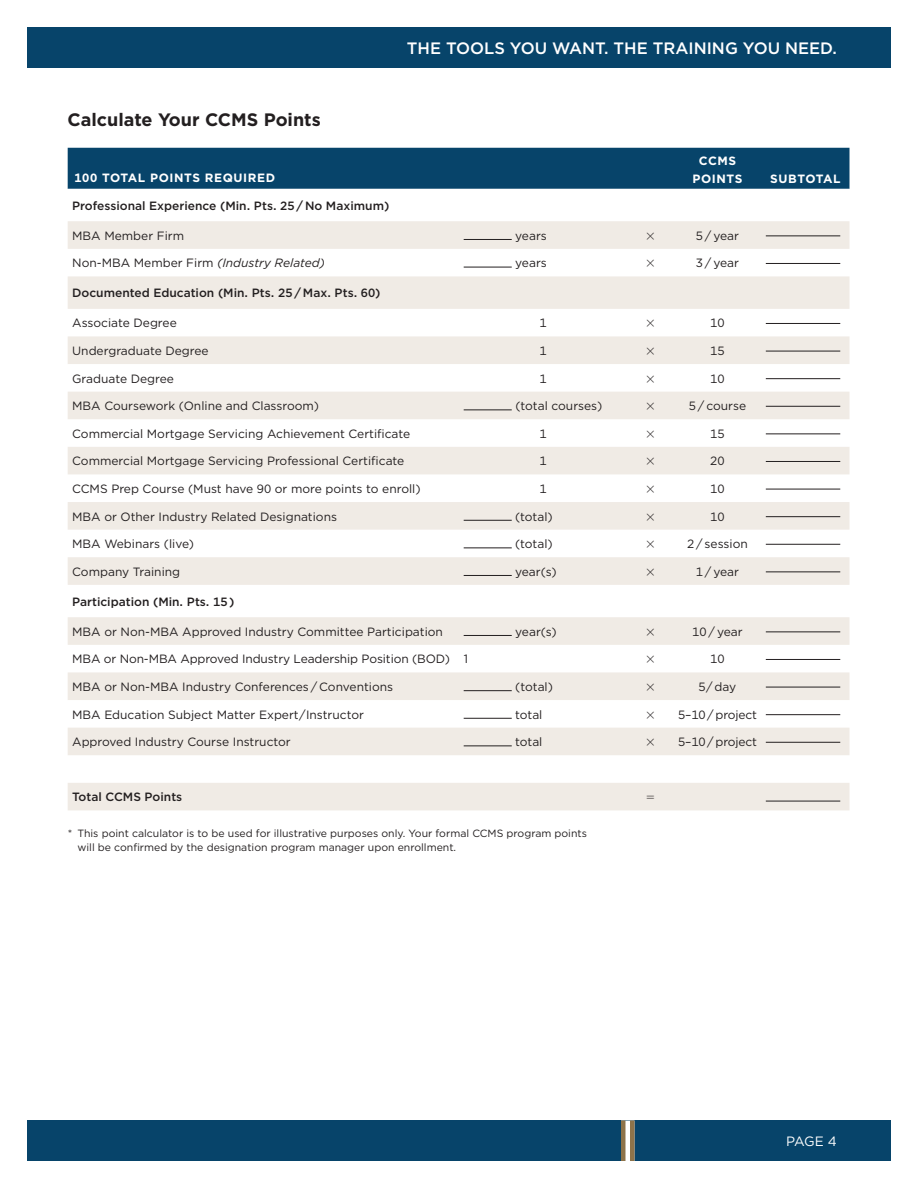
<style>
.page{position:relative;width:918px;height:1188px;background:#fff}
.page>*{position:absolute;margin:0;border:0;box-sizing:border-box;transform-origin:0 0}
.t1{font:700 18px "Gotham";color:#231f20}
.t2{font:500 16.5px "Gotham";color:#fff}
.t3{font:13.5px "Gotham";color:#fff}
.t4{font:12px "Gotham";color:#231f20}
.t5{font:500 12px "Gotham";color:#231f20}
.t6{font:700 12px/18px "Gotham";letter-spacing:.05em;color:#fff;text-align:center}
.t7{font:12px "Universal Std Greekw Math Pi";color:#231f20}
.t8{font:10.5px/13.5px "Gotham";color:#231f20}
.s1{font-style:italic}
</style>
<div class="page">
<div style="left:27px;top:1120px;width:864px;height:41px;background:#07446a"></div>
<svg style="left:625px;top:1120px;width:5px;height:41px"></svg>
<hr style="left:621px;top:1120px;width:4px;height:41px;background:#8d734a">
<hr style="left:630px;top:1120px;width:4px;height:41px;background:#8d734a">
<div style="left:27px;top:27px;width:864px;height:41px;background:#07446a"></div>
<div style="left:68px;top:148px;width:782px;height:41px;background:#07446a"></div>
<svg style="left:68px;top:221px;width:782px;height:589px;fill:#f0ebe5"></svg>
<hr style="left:464px;top:239px;width:48px;height:1px;background:#231f20">
<hr style="left:766px;top:235px;width:74px;height:1px;background:#231f20">
<hr style="left:464px;top:267px;width:48px;height:1px;background:#231f20">
<hr style="left:766px;top:263px;width:74px;height:1px;background:#231f20">
<hr style="left:766px;top:323px;width:74px;height:1px;background:#231f20">
<hr style="left:766px;top:351px;width:74px;height:1px;background:#231f20">
<hr style="left:766px;top:378px;width:74px;height:1px;background:#231f20">
<hr style="left:464px;top:409px;width:48px;height:1px;background:#231f20">
<hr style="left:766px;top:406px;width:74px;height:1px;background:#231f20">
<hr style="left:766px;top:433px;width:74px;height:1px;background:#231f20">
<hr style="left:766px;top:461px;width:74px;height:1px;background:#231f20">
<hr style="left:766px;top:489px;width:74px;height:1px;background:#231f20">
<hr style="left:464px;top:520px;width:48px;height:1px;background:#231f20">
<hr style="left:766px;top:516px;width:74px;height:1px;background:#231f20">
<hr style="left:464px;top:547px;width:48px;height:1px;background:#231f20">
<hr style="left:766px;top:544px;width:74px;height:1px;background:#231f20">
<hr style="left:464px;top:575px;width:48px;height:1px;background:#231f20">
<hr style="left:766px;top:571px;width:74px;height:1px;background:#231f20">
<hr style="left:464px;top:635px;width:48px;height:1px;background:#231f20">
<hr style="left:766px;top:631px;width:74px;height:1px;background:#231f20">
<hr style="left:766px;top:659px;width:74px;height:1px;background:#231f20">
<hr style="left:464px;top:690px;width:48px;height:1px;background:#231f20">
<hr style="left:766px;top:687px;width:74px;height:1px;background:#231f20">
<hr style="left:464px;top:718px;width:48px;height:1px;background:#231f20">
<hr style="left:766px;top:714px;width:74px;height:1px;background:#231f20">
<hr style="left:464px;top:745px;width:48px;height:1px;background:#231f20">
<hr style="left:766px;top:742px;width:74px;height:1px;background:#231f20">
<hr style="left:766px;top:801px;width:74px;height:1px;background:#231f20">
<h1 class="t1" style="left:68px;top:108px;width:255px">Calculate Your CCMS Points</h1>
<p class="t6" style="left:74px;top:169px;width:202px">100 TOTAL POINTS REQUIRED</p>
<h2 class="t2" style="left:407px;top:37px;width:432px">THE TOOLS YOU WANT. THE TRAINING YOU NEED.</h2>
<p class="t6" style="left:692px;top:152px;width:52px">CCMS<br>POINTS</p>
<p class="t6" style="left:770px;top:170px;width:72px">SUBTOTAL</p>
<p class="t5" style="left:72px;top:198px;width:319px">Professional Experience (Min. Pts. 25 / No Maximum)</p>
<p class="t4" style="left:72px;top:228px;width:113px">MBA Member Firm</p>
<p class="t4" style="left:515px;top:228px;width:33px">years</p>
<p class="t7" style="left:645px;top:230px;width:11px">×</p>
<p class="t4" style="left:696px;top:228px;width:45px">5 / year</p>
<p class="t4" style="left:72px;top:256px;width:254px">Non-MBA Member Firm <span class="s1">(Industry Related)</span></p>
<p class="t4" style="left:515px;top:256px;width:33px">years</p>
<p class="t7" style="left:645px;top:258px;width:11px">×</p>
<p class="t4" style="left:696px;top:256px;width:45px">3 / year</p>
<p class="t5" style="left:72px;top:285px;width:310px">Documented Education (Min. Pts. 25 / Max. Pts. 60)</p>
<p class="t4" style="left:72px;top:316px;width:106px">Associate Degree</p>
<p class="t4" style="left:540px;top:316px;width:9px">1</p>
<p class="t7" style="left:645px;top:318px;width:11px">×</p>
<p class="t4" style="left:710px;top:316px;width:16px">10</p>
<p class="t4" style="left:72px;top:343px;width:138px">Undergraduate Degree</p>
<p class="t4" style="left:540px;top:343px;width:9px">1</p>
<p class="t7" style="left:645px;top:345px;width:11px">×</p>
<p class="t4" style="left:710px;top:343px;width:16px">15</p>
<p class="t4" style="left:72px;top:371px;width:103px">Graduate Degree</p>
<p class="t4" style="left:540px;top:371px;width:9px">1</p>
<p class="t7" style="left:645px;top:373px;width:11px">×</p>
<p class="t4" style="left:710px;top:371px;width:16px">10</p>
<p class="t4" style="left:72px;top:398px;width:249px">MBA Coursework (Online and Classroom)</p>
<p class="t4" style="left:515px;top:398px;width:88px">(total courses)</p>
<p class="t7" style="left:645px;top:400px;width:11px">×</p>
<p class="t4" style="left:689px;top:398px;width:59px">5 / course</p>
<p class="t4" style="left:72px;top:426px;width:340px">Commercial Mortgage Servicing Achievement Certificate</p>
<p class="t4" style="left:540px;top:426px;width:9px">1</p>
<p class="t7" style="left:645px;top:428px;width:11px">×</p>
<p class="t4" style="left:710px;top:426px;width:16px">15</p>
<p class="t4" style="left:72px;top:454px;width:334px">Commercial Mortgage Servicing Professional Certificate</p>
<p class="t4" style="left:540px;top:454px;width:9px">1</p>
<p class="t7" style="left:645px;top:456px;width:11px">×</p>
<p class="t4" style="left:710px;top:454px;width:16px">20</p>
<p class="t4" style="left:72px;top:481px;width:350px">CCMS Prep Course (Must have 90 or more points to enroll)</p>
<p class="t4" style="left:540px;top:481px;width:9px">1</p>
<p class="t7" style="left:645px;top:483px;width:11px">×</p>
<p class="t4" style="left:710px;top:481px;width:16px">10</p>
<p class="t4" style="left:72px;top:509px;width:266px">MBA or Other Industry Related Designations</p>
<p class="t4" style="left:515px;top:509px;width:39px">(total)</p>
<p class="t7" style="left:645px;top:511px;width:11px">×</p>
<p class="t4" style="left:710px;top:509px;width:16px">10</p>
<p class="t4" style="left:72px;top:536px;width:123px">MBA Webinars (live)</p>
<p class="t4" style="left:515px;top:536px;width:39px">(total)</p>
<p class="t7" style="left:645px;top:538px;width:11px">×</p>
<p class="t4" style="left:687px;top:536px;width:62px">2 / session</p>
<p class="t4" style="left:72px;top:564px;width:109px">Company Training</p>
<p class="t4" style="left:515px;top:564px;width:43px">year(s)</p>
<p class="t7" style="left:645px;top:566px;width:11px">×</p>
<p class="t4" style="left:696px;top:564px;width:45px">1 / year</p>
<p class="t5" style="left:72px;top:594px;width:164px">Participation (Min. Pts. 15 )</p>
<p class="t4" style="left:72px;top:624px;width:372px">MBA or Non-MBA Approved Industry Committee Participation</p>
<p class="t4" style="left:515px;top:624px;width:43px">year(s)</p>
<p class="t7" style="left:645px;top:626px;width:11px">×</p>
<p class="t4" style="left:692px;top:624px;width:52px">10 / year</p>
<p class="t4" style="left:72px;top:652px;width:397px">MBA or Non-MBA Approved Industry Leadership Position (BOD) 1</p>
<p class="t7" style="left:645px;top:654px;width:11px">×</p>
<p class="t4" style="left:710px;top:652px;width:16px">10</p>
<p class="t4" style="left:72px;top:679px;width:322px">MBA or Non-MBA Industry Conferences / Conventions</p>
<p class="t4" style="left:515px;top:679px;width:39px">(total)</p>
<p class="t7" style="left:645px;top:681px;width:11px">×</p>
<p class="t4" style="left:699px;top:679px;width:39px">5/ day</p>
<p class="t4" style="left:72px;top:707px;width:293px">MBA Education Subject Matter Expert/Instructor</p>
<p class="t4" style="left:515px;top:707px;width:29px">total</p>
<p class="t7" style="left:645px;top:709px;width:11px">×</p>
<p class="t4" style="left:678px;top:707px;width:80px">5–10 / project</p>
<p class="t4" style="left:72px;top:734px;width:220px">Approved Industry Course Instructor</p>
<p class="t4" style="left:515px;top:734px;width:29px">total</p>
<p class="t7" style="left:645px;top:736px;width:11px">×</p>
<p class="t4" style="left:678px;top:734px;width:80px">5–10 / project</p>
<p class="t5" style="left:72px;top:789px;width:112px">Total CCMS Points</p>
<p class="t7" style="left:645px;top:792px;width:11px">=</p>
<p class="t8" style="left:77px;top:826px;width:511px;text-indent:-10px">* This point calculator is to be used for illustrative purposes only. Your formal CCMS program points will be confirmed by the designation program manager upon enrollment.</p>
<p class="t3" style="left:786px;top:1133px;width:52px">PAGE 4</p>
</div>
